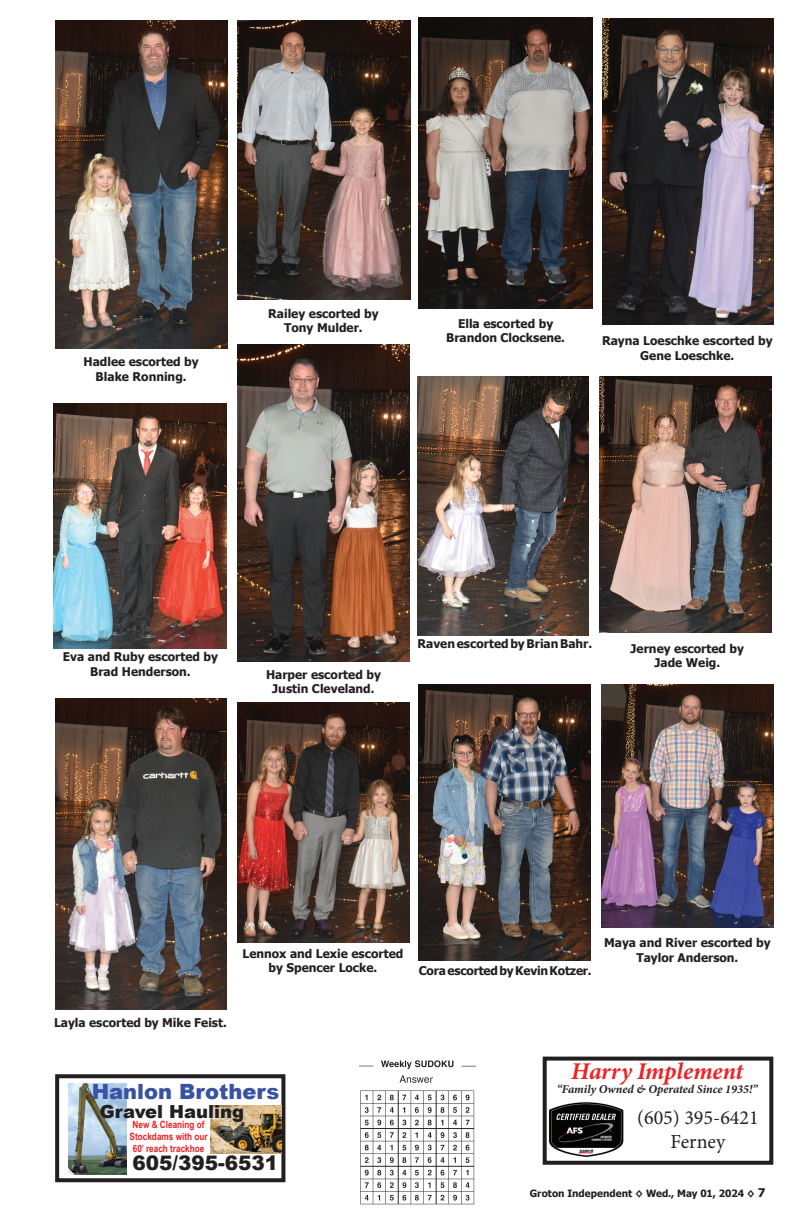
<style>
.page{position:relative;width:792px;height:1224px;background:#fff}
.page>*{position:absolute;margin:0;border:0;box-sizing:border-box;transform-origin:0 0}
.t1{font:italic 700 24px "Minion Pro";letter-spacing:-.005em;color:#ee2123}
.t2{font:900 21px "Arial";color:#3853a3}
.t3{font:20px/24px "Minion Pro";color:#231f20;text-align:center}
.t4{font:900 20px "Arial";color:#231f20}
.t5{font:900 18px "Arial";color:#231f20}
.t6{font:700 12px/14.4px "Tahoma";color:#231f20;text-align:center}
.t7{font:italic 700 12px "Minion Pro";letter-spacing:-.005em;color:#231f20}
.t8{font:700 10px/12px "Arial Narrow";color:#ee2123;text-align:center}
.t9{font:700 10px "Tahoma";color:#231f20}
.s1{font-size:12px}
</style>
<div class="page">
<img style="left:549px;top:1102px;width:75px;height:55px">
<div style="left:543px;top:1057px;width:230px;height:108px;border:4px solid #231f20"></div>
<img style="left:359px;top:1060px;width:117px;height:145px">
<img style="left:55px;top:20px;width:173px;height:329px">
<img style="left:238px;top:20px;width:172px;height:279px">
<img style="left:418px;top:18px;width:174px;height:291px">
<img style="left:603px;top:18px;width:171px;height:306px">
<img style="left:237px;top:344px;width:173px;height:318px">
<img style="left:54px;top:403px;width:173px;height:245px">
<img style="left:418px;top:376px;width:171px;height:260px">
<img style="left:600px;top:376px;width:172px;height:257px">
<img style="left:55px;top:698px;width:171px;height:311px">
<img style="left:237px;top:702px;width:173px;height:241px">
<img style="left:419px;top:684px;width:172px;height:276px">
<img style="left:602px;top:684px;width:172px;height:244px">
<div style="left:55px;top:1074px;width:230px;height:108px;border:4px solid #231f20"></div>
<img style="left:69px;top:1084px;width:58px;height:90px">
<img style="left:210px;top:1106px;width:72px;height:47px">
<p class="t6" style="left:84px;top:354px;width:117px">Hadlee escorted by<br>Blake Ronning.</p>
<p class="t6" style="left:268px;top:306px;width:112px">Railey escorted by<br>Tony Mulder.</p>
<p class="t6" style="left:446px;top:315px;width:120px">Ella escorted by<br>Brandon Clocksene.</p>
<p class="t6" style="left:602px;top:333px;width:172px">Rayna Loeschke escorted by<br>Gene Loeschke.</p>
<p class="t6" style="left:63px;top:649px;width:157px">Eva and Ruby escorted by<br>Brad Henderson.</p>
<p class="t6" style="left:266px;top:666px;width:116px">Harper escorted by<br>Justin Cleveland.</p>
<p class="t6" style="left:418px;top:635px;width:176px">Raven escorted by Brian Bahr.</p>
<p class="t6" style="left:631px;top:641px;width:115px">Jerney escorted by<br>Jade Weig.</p>
<p class="t6" style="left:54px;top:1015px;width:174px">Layla escorted by Mike Feist.</p>
<p class="t6" style="left:243px;top:945px;width:162px">Lennox and Lexie escorted by Spencer Locke.</p>
<p class="t6" style="left:419px;top:963px;width:174px">Cora escorted by Kevin Kotzer.</p>
<p class="t6" style="left:604px;top:935px;width:168px">Maya and River escorted by<br>Taylor Anderson.</p>
<h2 class="t2" style="left:92px;top:1077px;width:189px">Hanlon Brothers</h2>
<h3 class="t5" style="left:100px;top:1098px;width:146px">Gravel Hauling</h3>
<p class="t8" style="left:130px;top:1118px;width:79px">New &amp; Cleaning of<br>Stockdams with our<br>60’ reach trackhoe</p>
<h3 class="t4" style="left:133px;top:1149px;width:147px">605/395-6531</h3>
<h1 class="t1" style="left:571px;top:1054px;width:174px">Harry Implement</h1>
<p class="t7" style="left:557px;top:1081px;width:203px">“Family Owned &amp; Operated Since 1935!”</p>
<h3 class="t3" style="left:637px;top:1105px;width:123px">(605) 395-6421<br>Ferney</h3>
<p class="t9" style="left:530px;top:1186px;width:237px">Groton Independent ◊ Wed., May 01, 2024 ◊ <span class="s1">7</span></p>
</div>
